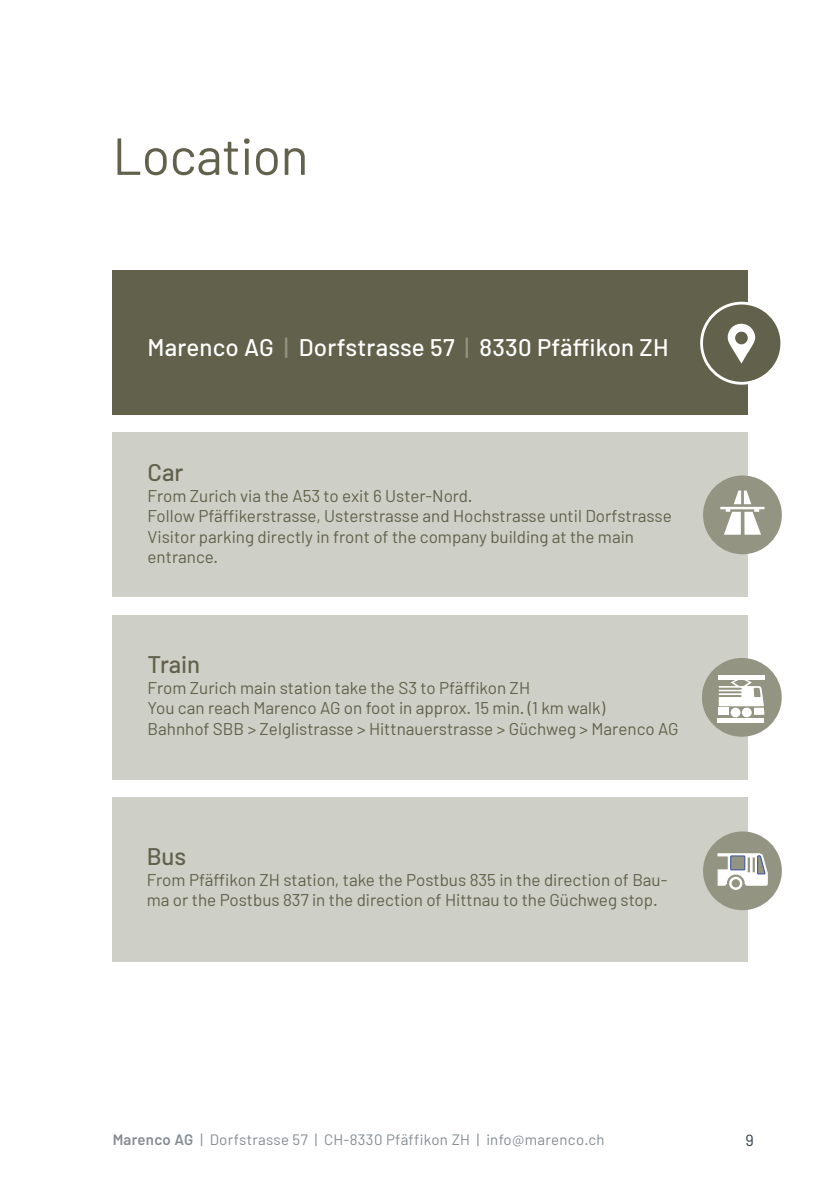
<style>
.page{position:relative;width:840px;height:1191px;background:#fff}
.page>*{position:absolute;margin:0;border:0;box-sizing:border-box;transform-origin:0 0}
.t1{font:52px "Barlow";letter-spacing:-.01em;color:#61614c}
.t2{font:500 24px "Barlow";letter-spacing:.01em;color:#fff}
.t3{font:500 24px "Barlow";color:#61614c}
.t4{font:17px/20.4px "Barlow";color:#61614c}
.t5{font:16px "Barlow";color:#313e48}
.t6{font:15px "Barlow";letter-spacing:.02em;color:#313e48}
.s1{color:#939481}
.s2{font-weight:600}
</style>
<div class="page">
<div style="left:112px;top:432px;width:635px;height:165px;background:#cecfc6"></div>
<div style="left:112px;top:615px;width:635px;height:164px;background:#cecfc6"></div>
<div style="left:112px;top:797px;width:635px;height:164px;background:#cecfc6"></div>
<div style="left:701px;top:658px;width:80px;height:78px;background:#939481;border-radius:50%"></div>
<div style="left:730px;top:707px;width:10px;height:10px;background:#fff;border-radius:50%"></div>
<svg style="left:741px;top:707px;width:10px;height:10px"></svg>
<hr style="left:717px;top:718px;width:46px;height:4px;background:#fff">
<svg style="left:718px;top:677px;width:46px;height:38px"></svg>
<hr style="left:717px;top:675px;width:46px;height:4px;background:#fff">
<div style="left:702px;top:831px;width:79px;height:79px;background:#939481;border-radius:50%"></div>
<div style="left:726px;top:874px;width:18px;height:18px;border:4px solid #939481;border-radius:50%"></div>
<div style="left:728px;top:876px;width:14px;height:14px;border:2px solid #fff;border-radius:50%"></div>
<svg style="left:717px;top:853px;width:50px;height:32px"></svg>
<div style="left:112px;top:271px;width:635px;height:144px;background:#61614c"></div>
<div style="left:702px;top:475px;width:79px;height:79px;background:#939481;border-radius:50%"></div>
<svg style="left:720px;top:490px;width:44px;height:45px"></svg>
<div style="left:702px;top:303px;width:78px;height:79px;background:#61614c;border-radius:50%"></div>
<svg style="left:727px;top:324px;width:27px;height:39px"></svg>
<div style="left:734px;top:332px;width:13px;height:12px;background:#61614c;border-radius:50%"></div>
<div style="left:699px;top:302px;width:83px;height:83px;border:3px solid #fff;border-radius:50%"></div>
<p class="t1" style="left:112px;top:124px;width:197px">Location</p>
<p class="t2" style="left:147px;top:333px;width:522px">Marenco AG <span class="s1">|</span> Dorfstrasse 57 <span class="s1">|</span> 8330 Pfäffikon ZH</p>
<p class="t3" style="left:147px;top:458px;width:37px">Car</p>
<p class="t4" style="left:147px;top:485px;width:326px">From Zurich via the A53 to exit 6 Uster-Nord.</p>
<p class="t4" style="left:147px;top:505px;width:525px">Follow Pfäffikerstrasse, Usterstrasse and Hochstrasse until Dorfstrasse</p>
<p class="t4" style="left:147px;top:526px;width:487px">Visitor parking directly in front of the company building at the main entrance.</p>
<p class="t3" style="left:147px;top:650px;width:54px">Train</p>
<p class="t4" style="left:147px;top:677px;width:384px">From Zurich main station take the S3 to Pfäffikon ZH</p>
<p class="t4" style="left:147px;top:697px;width:459px">You can reach Marenco AG on foot in approx. 15 min. (1 km walk)</p>
<p class="t4" style="left:147px;top:718px;width:532px">Bahnhof SBB &gt; Zelglistrasse &gt; Hittnauerstrasse &gt; Güchweg &gt; Marenco AG</p>
<p class="t3" style="left:147px;top:841px;width:41px">Bus</p>
<p class="t4" style="left:147px;top:868px;width:522px">From Pfäffikon ZH station, take the Postbus 835 in the direction of Bau&shy;ma or the Postbus 837 in the direction of Hittnau to the Güchweg stop.</p>
<p class="t6" style="left:112px;top:1130px;width:493px"><span class="s2">Marenco AG</span> | Dorfstrasse 57 | CH-8330 Pfäffikon ZH | info@marenco.ch</p>
<p class="t5" style="left:745px;top:1130px;width:10px">9</p>
</div>
